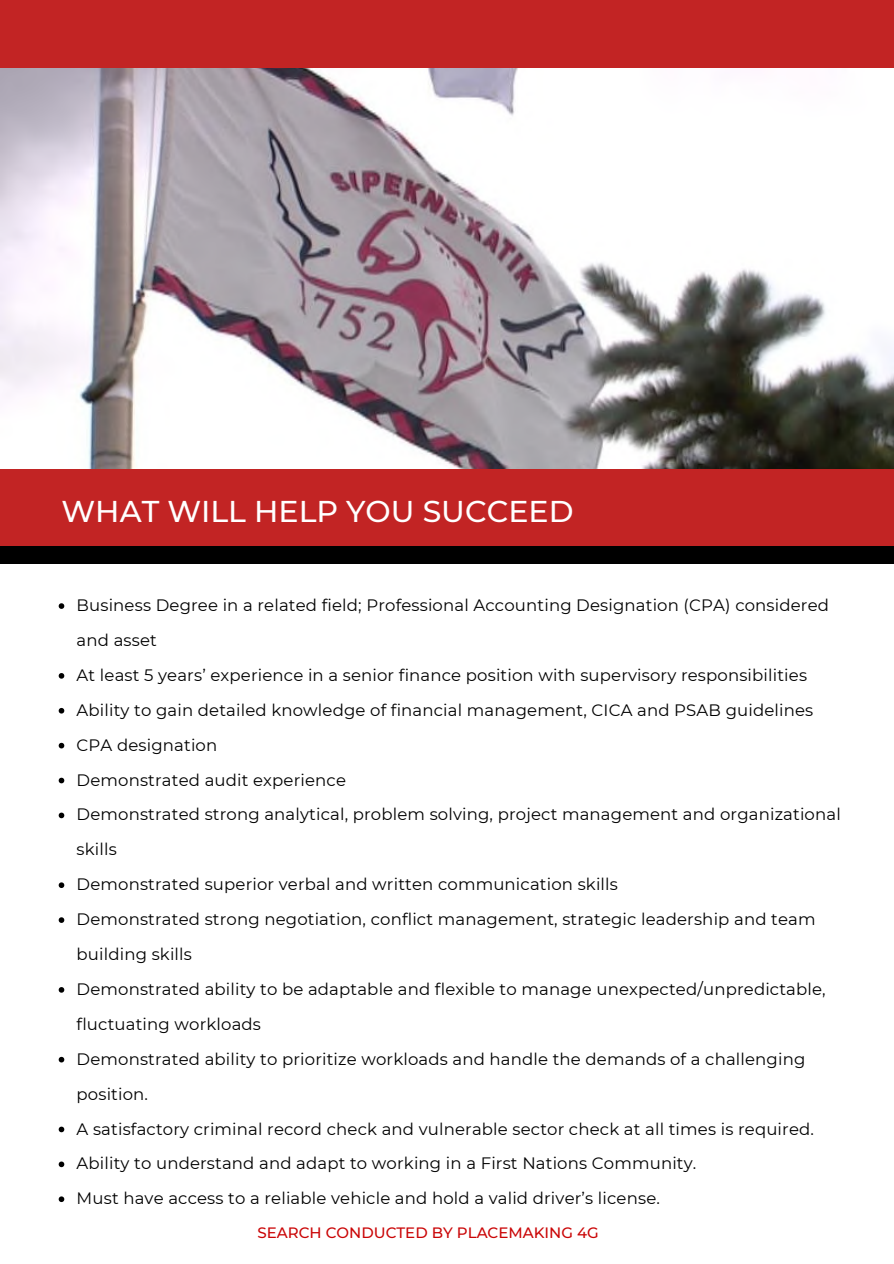
<style>
.page{position:relative;width:894px;height:1264px;background:#fff}
.page>*{position:absolute;margin:0;border:0;box-sizing:border-box;transform-origin:0 0}
.t1{font:500 30px "Montserrat";color:#fff}
.t2{font:16.5px/35px "Montserrat";letter-spacing:.01em;color:#000}
.t3{font:500 15px "Montserrat";color:#ca0506}
</style>
<div class="page">
<div style="left:0;top:503px;width:893px;height:60px;background:#000"></div>
<img style="left:0;top:67px;width:893px;height:402px">
<div style="left:0;top:469px;width:893px;height:76px;background:#c22424"></div>
<div style="left:0;top:0;width:893px;height:67px;background:#c22424"></div>
<svg style="left:59px;top:603px;width:5px;height:6px"></svg>
<svg style="left:59px;top:673px;width:5px;height:5px"></svg>
<svg style="left:59px;top:708px;width:5px;height:5px"></svg>
<svg style="left:59px;top:742px;width:5px;height:6px"></svg>
<svg style="left:59px;top:777px;width:5px;height:6px"></svg>
<svg style="left:59px;top:812px;width:5px;height:6px"></svg>
<svg style="left:59px;top:882px;width:5px;height:6px"></svg>
<svg style="left:59px;top:917px;width:5px;height:5px"></svg>
<svg style="left:59px;top:987px;width:5px;height:5px"></svg>
<svg style="left:59px;top:1056px;width:5px;height:6px"></svg>
<svg style="left:59px;top:1126px;width:5px;height:6px"></svg>
<svg style="left:59px;top:1161px;width:5px;height:6px"></svg>
<svg style="left:59px;top:1196px;width:5px;height:5px"></svg>
<h1 class="t1" style="left:61px;top:493px;width:513px">WHAT WILL HELP YOU SUCCEED</h1>
<p class="t2" style="left:77px;top:587px;width:765px">Business Degree in a related field; Professional Accounting Designation (CPA) considered and asset<br>At least 5 years’ experience in a senior finance position with supervisory responsibilities Ability to gain detailed knowledge of financial management, CICA and PSAB guidelines CPA designation<br>Demonstrated audit experience<br>Demonstrated strong analytical, problem solving, project management and organizational skills<br>Demonstrated superior verbal and written communication skills<br>Demonstrated strong negotiation, conflict management, strategic leadership and team building skills<br>Demonstrated ability to be adaptable and flexible to manage unexpected/unpredictable, fluctuating workloads<br>Demonstrated ability to prioritize workloads and handle the demands of a challenging position.<br>A satisfactory criminal record check and vulnerable sector check at all times is required.<br>Ability to understand and adapt to working in a First Nations Community.<br>Must have access to a reliable vehicle and hold a valid driver’s license.</p>
<p class="t3" style="left:257px;top:1223px;width:343px">SEARCH CONDUCTED BY PLACEMAKING 4G</p>
</div>
